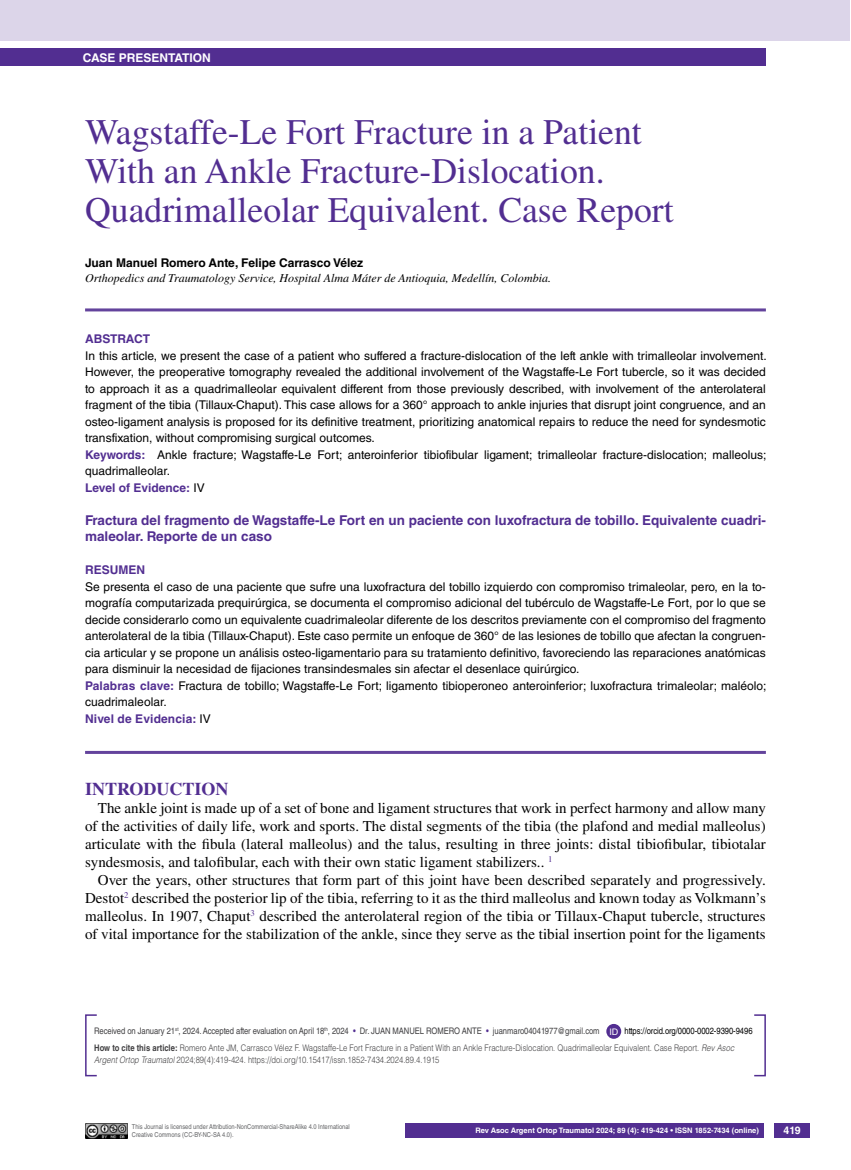
<style>
.page{position:relative;width:851px;height:1170px;background:#fff}
.page>*{position:absolute;margin:0;border:0;box-sizing:border-box;transform-origin:0 0}
.t1{font:36px/39px "Times LT Std";color:#522e91}
.t2{font:700 18px "Times LT Std";color:#522e91}
.t3{font:15px/18px "Times LT Std";color:#000;text-align:justify}
.t4{font:700 13.5px/16.5px "Helvetica LT Std";color:#522e91}
.t5{font:12px/16.5px "Helvetica LT Std";color:#000}
.t6{font:italic 12px "Times LT Std";color:#000}
.t7{font:700 12px "Helvetica LT Std";color:#000}
.t8{font:700 12px "Helvetica LT Std";color:#fff}
.t9{font:700 12px "Helvetica LT Std";color:#522e91}
.t10{font:700 10.5px "Helvetica LT Std";color:#fff}
.t11{font:300 9px/16.2px "Helvetica LT Std";color:#414042;scale:.85 1}
.t12{font:9px "Helvetica LT Std";letter-spacing:-.005em;color:#414042;scale:.85 1}
.t13{font:9px "Helvetica LT Std";color:#fff}
.t14{font:700 7.5px "Helvetica LT Std";color:#fff}
.t15{font:6.75px/7.5px "Helvetica LT Std";color:#636466;scale:.85 1}
.s1{font-weight:700;color:#522e91}
.s2{color:#522e91}
.s3{font-weight:400;color:#000}
.s4{font-weight:700}
.s5{font-style:italic}
</style>
<div class="page">
<div style="left:774px;top:1123px;width:35px;height:14px;background:#522e91"></div>
<div style="left:0;top:49px;width:765px;height:17px;background:#522e91"></div>
<hr style="left:85px;top:308px;width:680px;height:3px;background:#63439c">
<hr style="left:85px;top:750px;width:680px;height:3px;background:#63439c">
<img style="left:85px;top:1123px;width:42px;height:14px">
<div style="left:0;top:0;width:849px;height:41px;background:#dcd5e9"></div>
<div style="left:405px;top:1123px;width:359px;height:14px;background:#522e91"></div>
<div style="left:85px;top:1014px;width:12px;height:62px;border:2px solid #522e91"></div>
<div style="left:606px;top:1023px;width:15px;height:15px;background:#522e91;border-radius:50%"></div>
<p class="t8" style="left:83px;top:50px;width:129px">CASE PRESENTATION</p>
<h1 class="t1" style="left:85px;top:112px;width:590px">Wagstaffe-Le Fort Fracture in a Patient<br>With an Ankle Fracture-Dislocation.<br>Quadrimalleolar Equivalent. Case Report</h1>
<p class="t7" style="left:85px;top:255px;width:279px">Juan Manuel Romero Ante, Felipe Carrasco Vélez</p>
<p class="t6" style="left:85px;top:271px;width:467px">Orthopedics and Traumatology Service, Hospital Alma Máter de Antioquia, Medellín, Colombia.</p>
<p class="t9" style="left:85px;top:331px;width:67px">ABSTRACT</p>
<p class="t5" style="left:85px;top:347px;width:683px">In this article, we present the case of a patient who suffered a fracture-dislocation of the left ankle with trimalleolar involvement.<br>However, the preoperative tomography revealed the additional involvement of the Wagstaffe-Le Fort tubercle, so it was decided to approach it as a quadrimalleolar equivalent different from those previously described, with involvement of the anterolateral fragment of the tibia (Tillaux-Chaput). This case allows for a 360° approach to ankle injuries that disrupt joint congruence, and an osteo-ligament analysis is proposed for its definitive treatment, prioritizing anatomical repairs to reduce the need for syndesmotic transfixation, without compromising surgical outcomes.<br><span class="s1">Keywords:</span> Ankle fracture; Wagstaffe-Le Fort; anteroinferior tibiofibular ligament; trimalleolar fracture-dislocation; malleolus; quadrimalleolar.<br><span class="s1">Level of Evidence:</span> IV</p>
<p class="t4" style="left:85px;top:511px;width:682px">Fractura del fragmento de Wagstaffe-Le Fort en un paciente con luxofractura de tobillo. Equivalente cuadri&shy;maleolar. Reporte de un caso</p>
<p class="t9" style="left:85px;top:562px;width:61px">RESUMEN</p>
<p class="t5" style="left:85px;top:578px;width:682px">Se presenta el caso de una paciente que sufre una luxofractura del tobillo izquierdo con compromiso trimaleolar, pero, en la to&shy;mografía computarizada prequirúrgica, se documenta el compromiso adicional del tubérculo de Wagstaffe-Le Fort, por lo que se decide considerarlo como un equivalente cuadrimaleolar diferente de los descritos previamente con el compromiso del fragmento anterolateral de la tibia (Tillaux-Chaput). Este caso permite un enfoque de 360° de las lesiones de tobillo que afectan la congruen&shy;cia articular y se propone un análisis osteo-ligamentario para su tratamiento definitivo, favoreciendo las reparaciones anatómicas para disminuir la necesidad de fijaciones transindesmales sin afectar el desenlace quirúrgico.<br><span class="s1">Palabras clave:</span> Fractura de tobillo; Wagstaffe-Le Fort; ligamento tibioperoneo anteroinferior; luxofractura trimaleolar; maléolo; cuadrimaleolar.<br><span class="s1">Nivel de Evidencia:</span> IV</p>
<h2 class="t2" style="left:85px;top:778px;width:145px">INTRODUCTION</h2>
<p class="t3" style="left:85px;top:798px;width:682px;text-indent:13px">The ankle joint is made up of a set of bone and ligament structures that work in perfect harmony and allow many of the activities of daily life, work and sports. The distal segments of the tibia (the plafond and medial malleolus) articulate with the fibula (lateral malleolus) and the talus, resulting in three joints: distal tibiofibular, tibiotalar syndesmosis, and talofibular, each with their own static ligament stabilizers.. <sup>1</sup></p>
<p class="t3" style="left:85px;top:870px;width:682px;text-indent:13px">Over the years, other structures that form part of this joint have been described separately and progressively.<br>Destot<sup>2</sup> described the posterior lip of the tibia, referring to it as the third malleolus and known today as Volkmann’s malleolus. In 1907, Chaput<sup>3</sup> described the anterolateral region of the tibia or Tillaux-Chaput tubercle, structures of vital importance for the stabilization of the ankle, since they serve as the tibial insertion point for the ligaments</p>
<p class="t12" style="left:94px;top:1025px;width:411px">Received on January 21<sup>st</sup>, 2024. Accepted after evaluation on April 18<sup>th</sup>, 2024 <span class="s2">•</span> Dr. Juan Man uel Romer</p>
<p class="t12" style="left:454px;top:1025px;width:22px">o Ante</p>
<p class="t12" style="left:486px;top:1025px;width:135px"><span class="s2">•</span> juanmaro04041977@gmail.com</p>
<p class="t11" style="left:94px;top:1022px;width:776px;text-indent:530px"><span class="s3">https://orcid.org/0000-0002-9390-9496<br></span><span class="s4">How to cite this article:</span> Romero Ante JM, Carrasco Vélez F. Wagstaffe-Le Fort Fracture in a Patient With an Ankle Fracture-Dislocation. Quadrimalleolar Equivalent. Case Report. <span class="s5">Rev Asoc</span></p>
<p class="t11" style="left:94px;top:1051px;width:408px"><span class="s5">Argent Ortop Traumatol</span> 2024;89(4):419-424. https://doi.org/10.15417/issn.1852-7434.2024.89.4.1915</p>
<p class="t13" style="left:609px;top:1026px;width:10px">ID</p>
<p class="t15" style="left:132px;top:1123px;width:258px">This Journal is licensed under Attribution-NonCommercial-ShareAlike 4.0 International<br>Creative Commons (CC-BY-NC-SA 4.0).</p>
<p class="t14" style="left:475px;top:1125px;width:285px">Rev Asoc Argent Ortop Traumatol 2024; 89 (4): 419-424 • ISSN 1852-7434 (online)</p>
<p class="t10" style="left:783px;top:1124px;width:19px">419</p>
</div>
